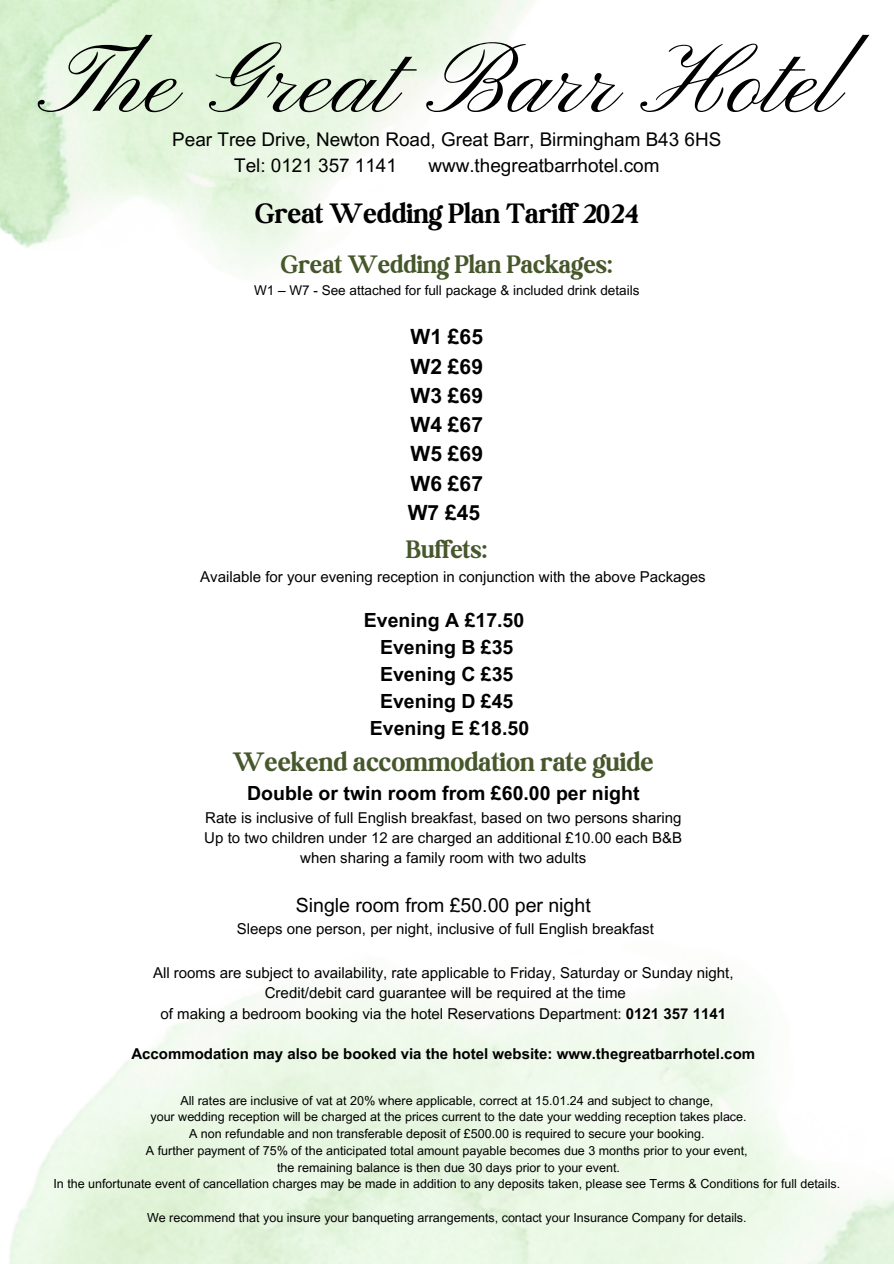
<style>
.page{position:relative;width:894px;height:1264px;background:#fff}
.page>*{position:absolute;margin:0;border:0;box-sizing:border-box;transform-origin:0 0}
.t1{font:99.15px "Pinyon Script";color:#000}
.t2{font:700 30px "Boston Angel";color:#000}
.t3{font:700 28.5px "Boston Angel";color:#47572c}
.t4{font:700 27px "Boston Angel";color:#47572c}
.t5{font:700 21px/29.2px "Arial MT Pro";color:#000;text-align:justify}
.t6{font:700 19.5px/27px "Arial MT Pro";color:#000;text-align:center}
.t7{font:19.5px "Arial MT Pro";color:#000}
.t8{font:18.9px/25.7px "Arial MT Pro";color:#000}
.t9{font:15px/20.2px "Arial MT Pro";color:#000;text-align:center}
.t10{font:700 15px "Arial MT Pro";color:#000}
.t11{font:13.5px "Arial MT Pro";color:#000}
.t12{font:12.45px "Arial MT Pro";color:#000}
.s1{font-weight:700}
</style>
<div class="page">
<p class="t1" style="left:50px;top:26px;width:795px">The Great Barr Hotel</p>
<h2 class="t8" style="left:234px;top:129px;width:488px;text-indent:-62px">Pear Tree Drive, Newton Road, Great Barr, Birmingham B43 6HS<br>Tel: 0121 357 1141</h2>
<h2 class="t8" style="left:428px;top:155px;width:232px">www.thegreatbarrhotel.com</h2>
<h1 class="t2" style="left:255px;top:195px;width:385px">Great Wedding Plan Tariff 2024</h1>
<h4 class="t4" style="left:280px;top:248px;width:333px">Great Wedding Plan Packages:</h4>
<h4 class="t11" style="left:254px;top:285px;width:386px">W1 – W7 - See attached for full package &amp; included drink details</h4>
<h6 class="t5" style="left:407px;top:325px;width:77px">W1 £65<br>W2 £69<br>W3 £69<br>W4 £67<br>W5 £69<br>W6 £67<br>W7 £45</h6>
<h6 class="t4" style="left:406px;top:533px;width:83px">Buffets:</h6>
<h6 class="t9" style="left:200px;top:568px;width:507px">Available for your evening reception in conjunction with the above Packages</h6>
<h6 class="t6" style="left:364px;top:609px;width:167px">Evening A £17.50<br>Evening B £35<br>Evening C £35<br>Evening D £45<br>Evening E £18.50</h6>
<h3 class="t3" style="left:233px;top:745px;width:422px">Weekend accommodation rate guide</h3>
<h3 class="t6" style="left:247px;top:782px;width:394px">Double or twin room from £60.00 per night</h3>
<h3 class="t9" style="left:204px;top:809px;width:479px">Rate is inclusive of full English breakfast, based on two persons sharing<br>Up to two children under 12 are charged an additional £10.00 each B&amp;B when sharing a family room with two adults</h3>
<h6 class="t7" style="left:296px;top:897px;width:296px">Single room from £50.00 per night</h6>
<h6 class="t9" style="left:237px;top:920px;width:418px">Sleeps one person, per night, inclusive of full English breakfast</h6>
<h6 class="t9" style="left:153px;top:964px;width:582px">All rooms are subject to availability, rate applicable to Friday, Saturday or Sunday night,<br>Credit/debit card guarantee will be required at the time<br>of making a bedroom booking via the hotel Reservations Department: <span class="s1">0121 357 1141</span></h6>
<h6 class="t10" style="left:131px;top:1048px;width:625px">Accommodation may also be booked via the hotel website: www.thegreatbarrhotel.com</h6>
<h5 class="t12" style="left:180px;top:1095px;width:534px">All rates are inclusive of vat at 20% where applicable, correct at 15.01.24 and subject to change,</h5>
<p class="t12" style="left:150px;top:1112px;width:597px">your wedding reception will be charged at the prices current to the date your wedding reception takes place.</p>
<p class="t12" style="left:189px;top:1129px;width:517px">A non refundable and non transferable deposit of £500.00 is required to secure your booking.</p>
<p class="t12" style="left:146px;top:1145px;width:603px">A further payment of 75% of the anticipated total amount payable becomes due 3 months prior to your event,</p>
<p class="t12" style="left:277px;top:1162px;width:344px">the remaining balance is then due 30 days prior to your event.</p>
<p class="t12" style="left:53px;top:1179px;width:788px">In the unfortunate event of cancellation charges may be made in addition to any deposits taken, please see Terms &amp; Conditions for full details.</p>
<p class="t12" style="left:147px;top:1212px;width:601px">We recommend that you insure your banqueting arrangements, contact your Insurance Company for details.</p>
</div>
